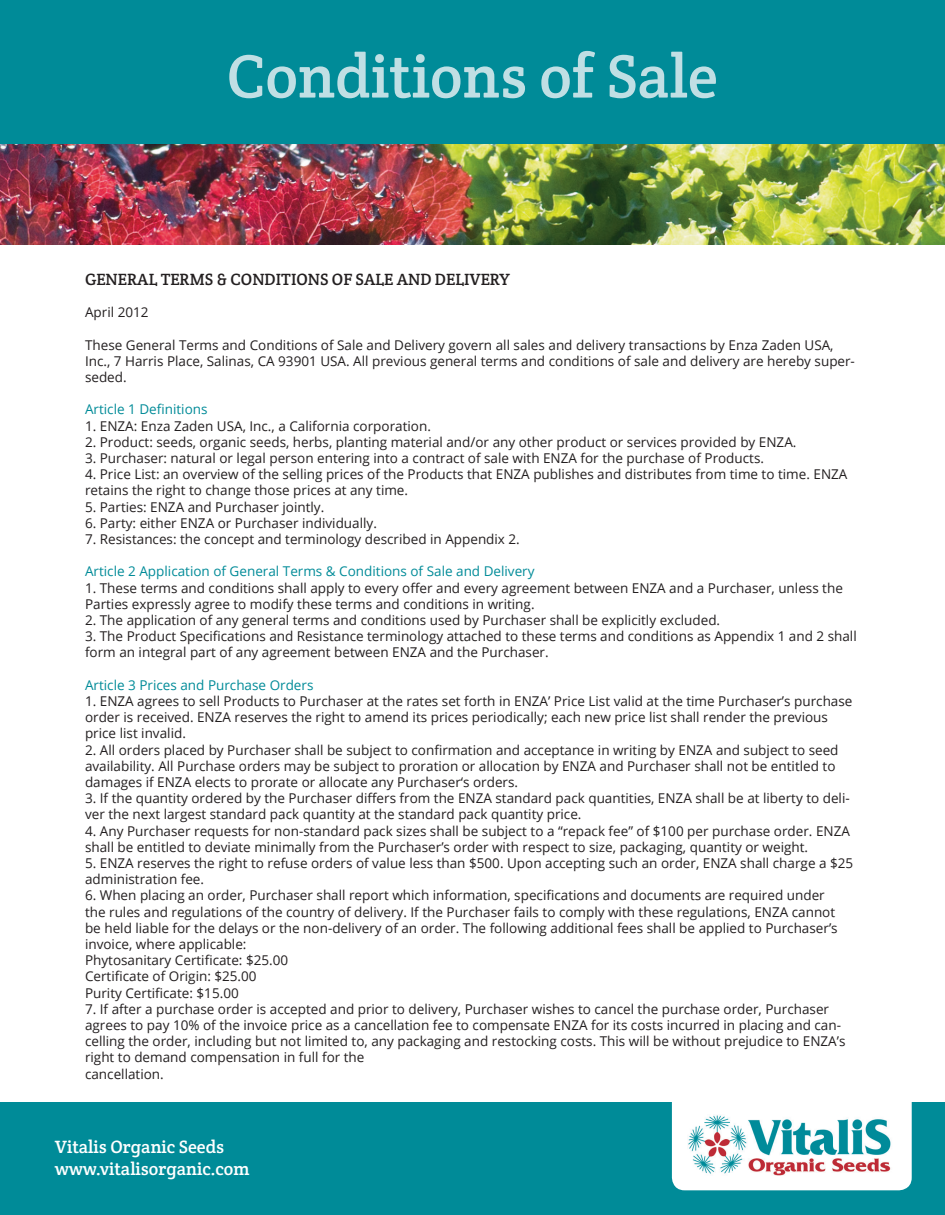
<style>
.page{position:relative;width:945px;height:1215px;background:#fff}
.page>*{position:absolute;margin:0;border:0;box-sizing:border-box;transform-origin:0 0}
.t1{font:61.5px "Crete Round";color:#c0dfe4}
.t2{font:18px/21.6px "Crete Round";color:#fff}
.t3{font:16.5px "Crete Round";color:#231f20}
.t4{font:13.5px/16.2px "Open Sans";color:#231f20}
.t5{font:13.5px "Open Sans";color:#008b98}
</style>
<div class="page">
<div style="left:0;top:1102px;width:945px;height:113px;background:#008b98"></div>
<div style="left:672px;top:1081px;width:240px;height:109px;background:#fff;border-radius:13px"></div>
<img style="left:0;top:144px;width:945px;height:100px">
<div style="left:0;top:0;width:945px;height:144px;background:#008b98"></div>
<img style="left:688px;top:1115px;width:203px;height:61px">
<h1 class="t1" style="left:227px;top:37px;width:493px">Conditions of Sale</h1>
<p class="t3" style="left:85px;top:268px;width:426px">GENERAL TERMS &amp; CONDITIONS OF SALE AND DELIVERY</p>
<p class="t4" style="left:85px;top:304px;width:65px">April 2012</p>
<p class="t4" style="left:85px;top:336px;width:771px">These General Terms and Conditions of Sale and Delivery govern all sales and delivery transactions by Enza Zaden USA,<br>Inc., 7 Harris Place, Salinas, CA 93901 USA. All previous general terms and conditions of sale and delivery are hereby super&shy;seded.</p>
<p class="t5" style="left:85px;top:400px;width:124px">Article 1 Definitions</p>
<p class="t4" style="left:85px;top:417px;width:347px">1. ENZA: Enza Zaden USA, Inc., a California corporation.</p>
<p class="t4" style="left:85px;top:433px;width:713px">2. Product: seeds, organic seeds, herbs, planting material and/or any other product or services provided by ENZA.</p>
<p class="t4" style="left:85px;top:450px;width:681px">3. Purchaser: natural or legal person entering into a contract of sale with ENZA for the purchase of Products.</p>
<p class="t4" style="left:85px;top:466px;width:764px">4. Price List: an overview of the selling prices of the Products that ENZA publishes and distributes from time to time. ENZA retains the right to change those prices at any time.</p>
<p class="t4" style="left:85px;top:498px;width:241px">5. Parties: ENZA and Purchaser jointly.</p>
<p class="t4" style="left:85px;top:514px;width:293px">6. Party: either ENZA or Purchaser individually.</p>
<p class="t4" style="left:85px;top:531px;width:436px">7. Resistances: the concept and terminology described in Appendix 2.</p>
<p class="t5" style="left:85px;top:562px;width:451px">Article 2 Application of General Terms &amp; Conditions of Sale and Delivery</p>
<p class="t4" style="left:85px;top:579px;width:759px">1. These terms and conditions shall apply to every offer and every agreement between ENZA and a Purchaser, unless the<br>Parties expressly agree to modify these terms and conditions in writing.</p>
<p class="t4" style="left:85px;top:612px;width:637px">2. The application of any general terms and conditions used by Purchaser shall be explicitly excluded.</p>
<p class="t4" style="left:85px;top:628px;width:773px">3. The Product Specifications and Resistance terminology attached to these terms and conditions as Appendix 1 and 2 shall form an integral part of any agreement between ENZA and the Purchaser.</p>
<p class="t5" style="left:85px;top:676px;width:230px">Article 3 Prices and Purchase Orders</p>
<p class="t4" style="left:85px;top:693px;width:769px">1. ENZA agrees to sell Products to Purchaser at the rates set forth in ENZA’ Price List valid at the time Purchaser’s purchase order is received. ENZA reserves the right to amend its prices periodically; each new price list shall render the previous price list invalid.</p>
<p class="t4" style="left:85px;top:741px;width:755px">2. All orders placed by Purchaser shall be subject to confirmation and acceptance in writing by ENZA and subject to seed availability. All Purchase orders may be subject to proration or allocation by ENZA and Purchaser shall not be entitled to damages if ENZA elects to prorate or allocate any Purchaser‘s orders.</p>
<p class="t4" style="left:85px;top:790px;width:766px">3. If the quantity ordered by the Purchaser differs from the ENZA standard pack quantities, ENZA shall be at liberty to deli&shy;ver the next largest standard pack quantity at the standard pack quantity price.</p>
<p class="t4" style="left:85px;top:822px;width:766px">4. Any Purchaser requests for non-standard pack sizes shall be subject to a “repack fee” of $100 per purchase order. ENZA shall be entitled to deviate minimally from the Purchaser’s order with respect to size, packaging, quantity or weight.</p>
<p class="t4" style="left:85px;top:855px;width:770px">5. ENZA reserves the right to refuse orders of value less than $500. Upon accepting such an order, ENZA shall charge a $25 administration fee.</p>
<p class="t4" style="left:85px;top:887px;width:754px">6. When placing an order, Purchaser shall report which information, specifications and documents are required under the rules and regulations of the country of delivery. If the Purchaser fails to comply with these regulations, ENZA cannot be held liable for the delays or the non-delivery of an order. The following additional fees shall be applied to Purchaser’s invoice, where applicable:</p>
<p class="t4" style="left:85px;top:952px;width:205px">Phytosanitary Certificate: $25.00</p>
<p class="t4" style="left:85px;top:968px;width:173px">Certificate of Origin: $25.00</p>
<p class="t4" style="left:85px;top:984px;width:155px">Purity Certificate: $15.00</p>
<p class="t4" style="left:85px;top:1000px;width:762px">7. If after a purchase order is accepted and prior to delivery, Purchaser wishes to cancel the purchase order, Purchaser agrees to pay 10% of the invoice price as a cancellation fee to compensate ENZA for its costs incurred in placing and can&shy;celling the order, including but not limited to, any packaging and restocking costs. This will be without prejudice to ENZA’s right to demand compensation in full for the</p>
<p class="t4" style="left:85px;top:1065px;width:80px">cancellation.</p>
<h2 class="t2" style="left:55px;top:1136px;width:196px">Vitalis Organic Seeds www.vitalisorganic.com</h2>
</div>
